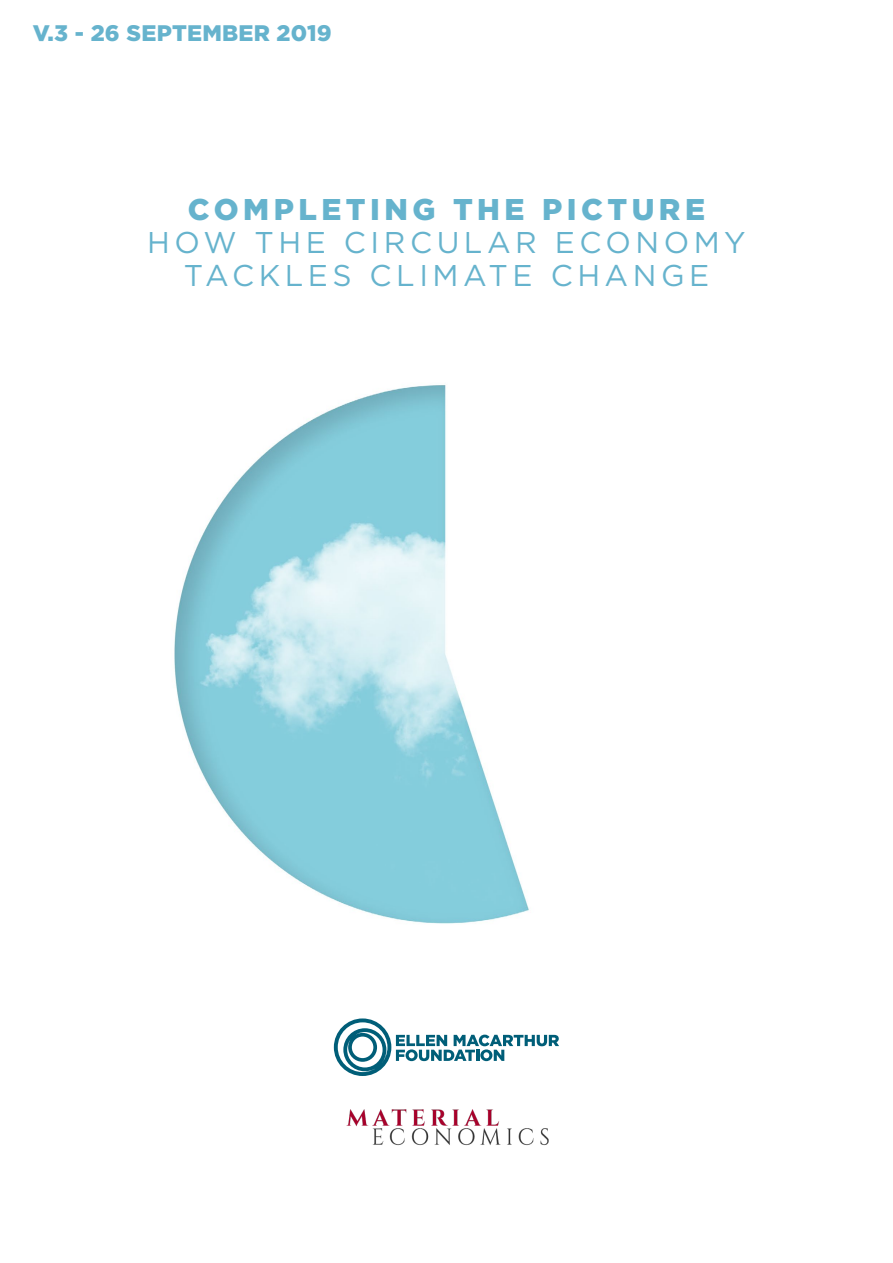
<style>
.page{position:relative;width:893px;height:1263px;background:#fff}
.page>*{position:absolute;margin:0;border:0;box-sizing:border-box;transform-origin:0 0}
.t1{font:30px/33px "Gotham";letter-spacing:.15em;color:#66b3cd;text-align:center}
.t2{font:900 30px "Gotham";letter-spacing:.15em;color:#66b3cd}
.t3{font:900 22.5px "Gotham";letter-spacing:.01em;color:#66b3cd}
</style>
<div class="page">
<img style="left:174px;top:384px;width:355px;height:666px">
<img style="left:346px;top:1109px;width:203px;height:37px">
<svg style="left:334px;top:1018px;width:225px;height:58px"></svg>
<p class="t3" style="left:33px;top:18px;width:300px">V.3 - 26 SEPTEMBER 2019</p>
<p class="t2" style="left:188px;top:188px;width:519px">COMPLETING THE PICTURE</p>
<p class="t1" style="left:147px;top:225px;width:600px">HOW THE CIRCULAR ECONOMY<br>TACKLES CLIMATE CHANGE</p>
</div>
